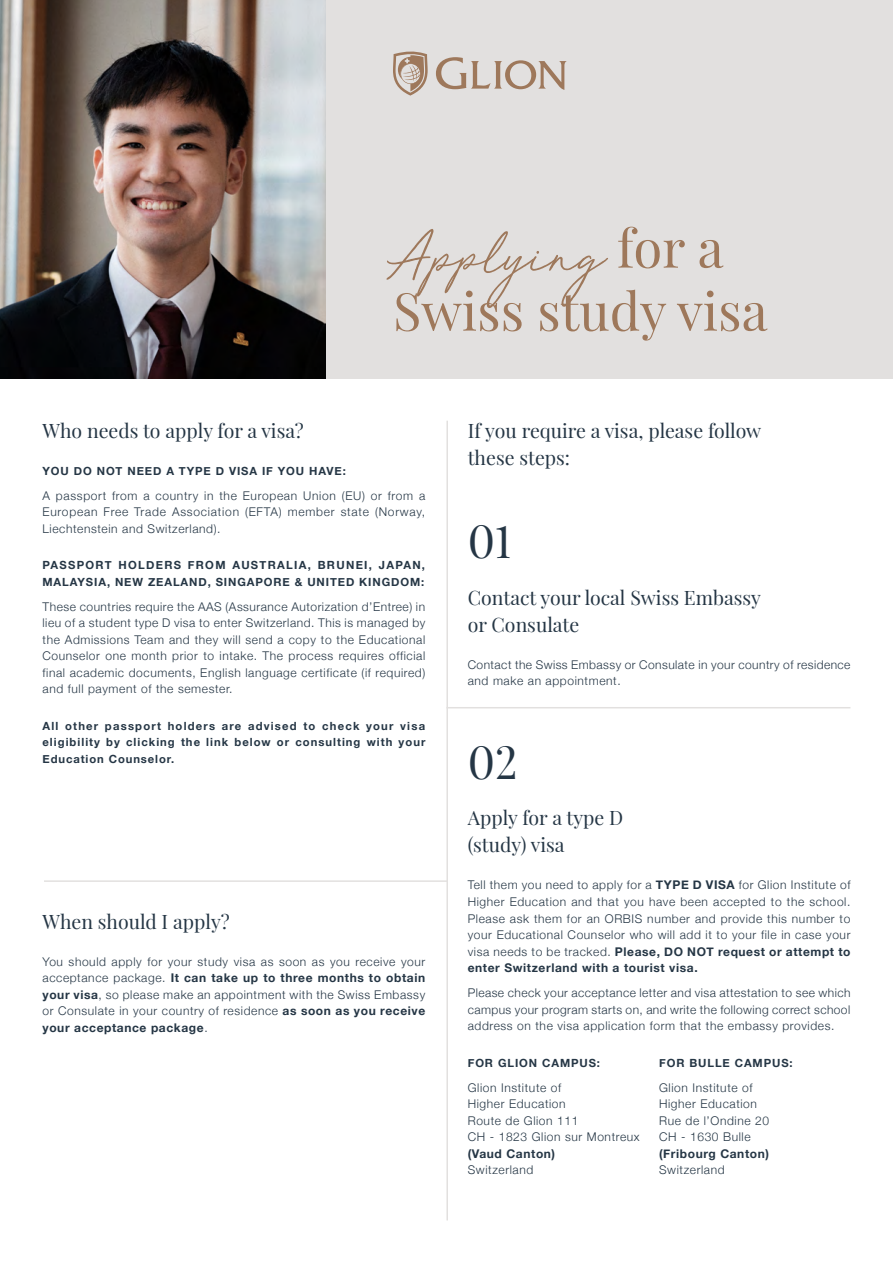
<style>
.page{position:relative;width:893px;height:1263px;background:#fff}
.page>*{position:absolute;margin:0;border:0;box-sizing:border-box;transform-origin:0 0}
.t1{font:52.5px "Playfair Display";color:#9e785b}
.t2{font:52.5px "Red Vevet";color:#9e785b}
.t3{font:45px "Playfair Display";color:#253645}
.t4{font:19.5px/27px "Playfair Display";color:#253645}
.t5{font:300 12px/16.5px "Helvetica Neue";letter-spacing:.05em;color:#253645;text-align:justify}
.t6{font:700 12px "Helvetica Neue";letter-spacing:.05em;color:#253645}
.t7{font:700 11.25px/16.5px "Helvetica Neue";letter-spacing:.08em;color:#253645;text-align:justify}
.s1{font-family:"Playfair Display"}
.s2{font-weight:700}
</style>
<div class="page">
<img style="left:0;top:0;width:326px;height:379px">
<div style="left:326px;top:0;width:567px;height:379px;background:#e2e0df"></div>
<svg style="left:436px;top:57px;width:131px;height:33px"></svg>
<svg style="left:393px;top:51px;width:35px;height:45px"></svg>
<hr style="left:446px;top:707px;width:404px;height:1px;background:#e2e0df">
<hr style="left:44px;top:880px;width:404px;height:2px;background:#e2e0df">
<hr style="left:446px;top:421px;width:2px;height:799px;background:#e2e0df">
<h1 class="t2" style="left:393px;top:219px;width:332px">Applying <span class="s1">for a</span></h1>
<h1 class="t1" style="left:393px;top:270px;width:376px">Swiss study visa</h1>
<h3 class="t4" style="left:43px;top:416px;width:263px">Who needs to apply for a visa?</h3>
<p class="t7" style="left:43px;top:463px;width:305px">YOU DO NOT NEED A TYPE D VISA IF YOU HAVE:</p>
<p class="t5" style="left:43px;top:486px;width:384px">A passport from a country in the European Union (EU) or from a European Free Trade Association (EFTA) member state (Norway, Liechtenstein and Switzerland).</p>
<p class="t7" style="left:43px;top:557px;width:384px">PASSPORT HOLDERS FROM AUSTRALIA, BRUNEI, JAPAN,<br>MALAYSIA, NEW ZEALAND, SINGAPORE &amp; UNITED KINGDOM:</p>
<p class="t5" style="left:43px;top:597px;width:384px">These countries require the AAS (Assurance Autorization d’Entree) in lieu of a student type D visa to enter Switzerland. This is managed by the Admissions Team and they will send a copy to the Educational Counselor one month prior to intake. The process requires official final academic documents, English language certificate (if required) and full payment of the semester.</p>
<p class="t7" style="left:43px;top:717px;width:384px">All other passport holders are advised to check your visa eligibility by clicking the link below or consulting with your Education Counselor.</p>
<h3 class="t4" style="left:43px;top:906px;width:189px">When should I apply?</h3>
<p class="t5" style="left:43px;top:952px;width:384px">You should apply for your study visa as soon as you receive your acceptance package. <span class="s2">It can take up to three months to obtain your visa</span>, so please make an appointment with the Swiss Embassy or Consulate in your country of residence <span class="s2">as soon as you receive your acceptance package</span>.</p>
<h3 class="t4" style="left:468px;top:416px;width:295px">If you require a visa, please follow these steps:</h3>
<h2 class="t3" style="left:468px;top:506px;width:45px">01</h2>
<h3 class="t4" style="left:468px;top:582px;width:295px">Contact your local Swiss Embassy or Consulate</h3>
<p class="t5" style="left:468px;top:655px;width:384px">Contact the Swiss Embassy or Consulate in your country of residence and make an appointment.</p>
<h2 class="t3" style="left:468px;top:726px;width:51px">02</h2>
<h3 class="t4" style="left:468px;top:803px;width:157px">Apply for a type D (study) visa</h3>
<p class="t5" style="left:468px;top:876px;width:384px">Tell them you need to apply for a <span class="s2">TYPE D VISA</span> for Glion Institute of Higher Education and that you have been accepted to the school.<br>Please ask them for an ORBIS number and provide this number to your Educational Counselor who will add it to your file in case your visa needs to be tracked. <span class="s2">Please, DO NOT request or attempt to enter Switzerland with a tourist visa.</span></p>
<p class="t5" style="left:468px;top:983px;width:384px">Please check your acceptance letter and visa attestation to see which campus your program starts on, and write the following correct school address on the visa application form that the embassy provides.</p>
<p class="t7" style="left:468px;top:1054px;width:134px">FOR GLION CAMPUS:</p>
<p class="t5" style="left:468px;top:1078px;width:173px;text-align:left">Glion Institute of<br>Higher Education<br>Route de Glion 111<br>CH - 1823 Glion sur Montreux</p>
<p class="t6" style="left:468px;top:1144px;width:89px">(Vaud Canton)</p>
<p class="t5" style="left:468px;top:1160px;width:67px">Switzerland</p>
<p class="t7" style="left:659px;top:1054px;width:135px">FOR BULLE CAMPUS:</p>
<p class="t5" style="left:659px;top:1078px;width:112px;text-align:left">Glion Institute of<br>Higher Education<br>Rue de l’Ondine 20<br>CH - 1630 Bulle</p>
<p class="t6" style="left:659px;top:1144px;width:111px">(Fribourg Canton)</p>
<p class="t5" style="left:659px;top:1160px;width:67px">Switzerland</p>
</div>
